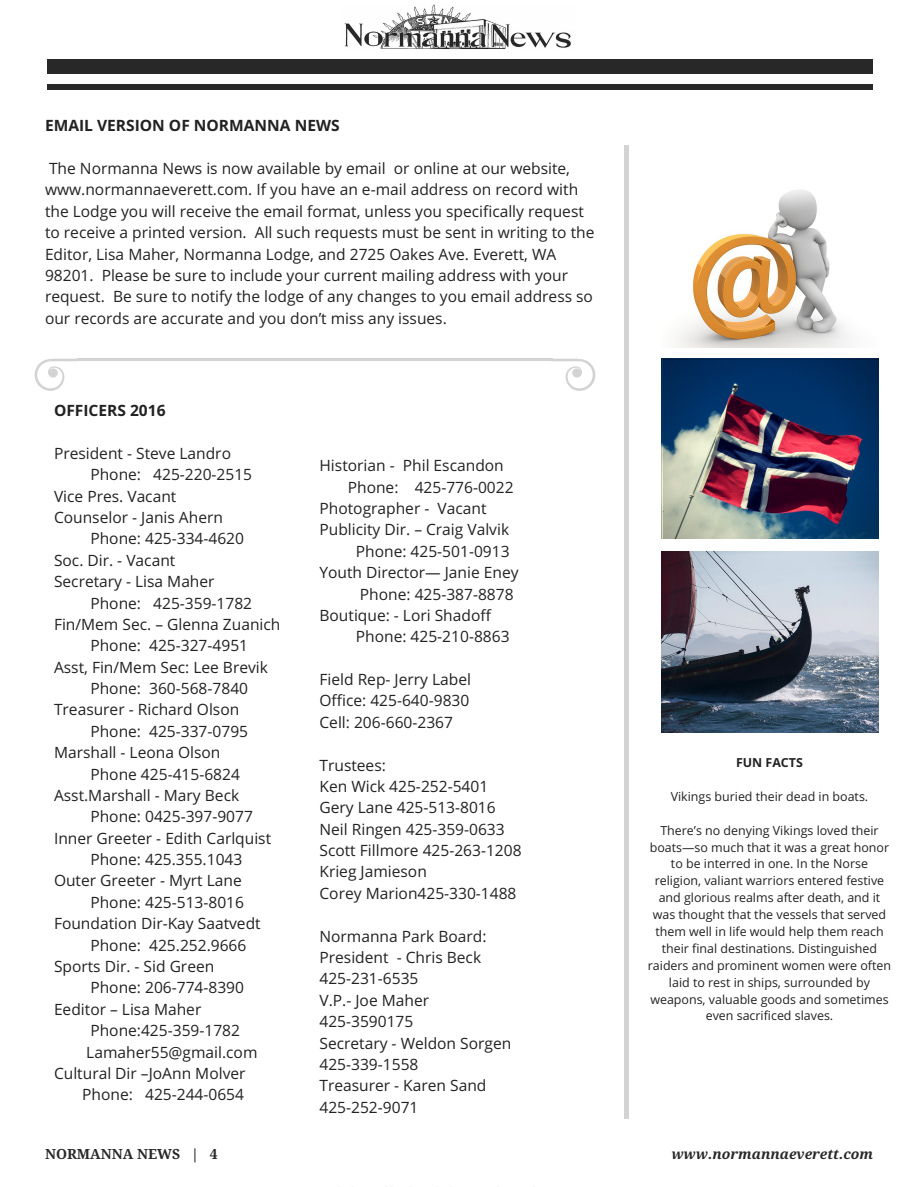
<style>
.page{position:relative;width:918px;height:1187px;background:#fff}
.page>*{position:absolute;margin:0;border:0;box-sizing:border-box;transform-origin:0 0}
.t1{font:15.6px/21.3px "Open Sans";color:#222}
.t2{font:700 15.6px "Open Sans";color:#222}
.t3{font:italic 700 13.95px "Droid Serif";color:#282828}
.t4{font:700 13.95px "Droid Serif";color:#282828}
.t5{font:12.45px/16.8px "Open Sans";color:#222;text-align:center}
.t6{font:700 12.45px "Open Sans";color:#222}
</style>
<div class="page">
<div style="left:624px;top:145px;width:5px;height:974px;background:#d3d3d3"></div>
<div style="left:47px;top:84px;width:826px;height:5px;background:#282828"></div>
<div style="left:47px;top:59px;width:826px;height:14px;background:#282828"></div>
<img style="left:676px;top:190px;width:172px;height:157px">
<img style="left:662px;top:358px;width:217px;height:180px">
<img style="left:662px;top:551px;width:217px;height:181px">
<hr style="left:77px;top:359px;width:475px;height:2px;background:#d3d3d3">
<svg style="left:35px;top:359px;width:43px;height:32px"></svg>
<svg style="left:552px;top:359px;width:43px;height:32px"></svg>
<img style="left:344px;top:4px;width:227px;height:45px">
<p class="t2" style="left:45px;top:115px;width:296px">EMAIL VERSION OF NORMANNA NEWS</p>
<p class="t1" style="left:45px;top:157px;width:551px">The Normanna News is now available by email or online at our website, www.normannaeverett.com. If you have an e-mail address on record with the Lodge you will receive the email format, unless you specifically request to receive a printed version. All such requests must be sent in writing to the Editor, Lisa Maher, Normanna Lodge, and 2725 Oakes Ave. Everett, WA 98201. Please be sure to include your current mailing address with your request. Be sure to notify the lodge of any changes to you email address so our records are accurate and you don’t miss any issues.</p>
<p class="t2" style="left:54px;top:399px;width:113px">OFFICERS 2016</p>
<p class="t1" style="left:54px;top:442px;width:179px">President - Steve Landro</p>
<p class="t1" style="left:90px;top:463px;width:163px">Phone: 425-220-2515</p>
<p class="t1" style="left:54px;top:485px;width:124px">Vice Pres. Vacant</p>
<p class="t1" style="left:54px;top:506px;width:170px">Counselor - Janis Ahern</p>
<p class="t1" style="left:90px;top:527px;width:155px">Phone: 425-334-4620</p>
<p class="t1" style="left:54px;top:549px;width:123px">Soc. Dir. - Vacant</p>
<p class="t1" style="left:54px;top:570px;width:162px">Secretary - Lisa Maher</p>
<p class="t1" style="left:90px;top:592px;width:163px">Phone: 425-359-1782</p>
<p class="t1" style="left:54px;top:613px;width:228px">Fin/Mem Sec. – Glenna Zuanich</p>
<p class="t1" style="left:90px;top:634px;width:159px">Phone: 425-327-4951</p>
<p class="t1" style="left:54px;top:656px;width:216px">Asst, Fin/Mem Sec: Lee Brevik</p>
<p class="t1" style="left:90px;top:677px;width:159px">Phone: 360-568-7840</p>
<p class="t1" style="left:54px;top:698px;width:187px">Treasurer - Richard Olson</p>
<p class="t1" style="left:90px;top:720px;width:159px">Phone: 425-337-0795</p>
<p class="t1" style="left:54px;top:741px;width:168px">Marshall - Leona Olson</p>
<p class="t1" style="left:90px;top:763px;width:151px">Phone 425-415-6824</p>
<p class="t1" style="left:54px;top:784px;width:187px">Asst.Marshall - Mary Beck</p>
<p class="t1" style="left:90px;top:805px;width:164px">Phone: 0425-397-9077</p>
<p class="t1" style="left:54px;top:827px;width:219px">Inner Greeter - Edith Carlquist</p>
<p class="t1" style="left:90px;top:848px;width:153px">Phone: 425.355.1043</p>
<p class="t1" style="left:54px;top:869px;width:189px">Outer Greeter - Myrt Lane</p>
<p class="t1" style="left:90px;top:891px;width:155px">Phone: 425-513-8016</p>
<p class="t1" style="left:54px;top:912px;width:208px">Foundation Dir-Kay Saatvedt</p>
<p class="t1" style="left:90px;top:934px;width:158px">Phone: 425.252.9666</p>
<p class="t1" style="left:54px;top:955px;width:162px">Sports Dir. - Sid Green</p>
<p class="t1" style="left:90px;top:976px;width:155px">Phone: 206-774-8390</p>
<p class="t1" style="left:54px;top:998px;width:149px">Eeditor – Lisa Maher</p>
<p class="t1" style="left:90px;top:1019px;width:151px">Phone:425-359-1782</p>
<p class="t1" style="left:86px;top:1040px;width:173px">Lamaher55@gmail.com</p>
<p class="t1" style="left:54px;top:1062px;width:193px">Cultural Dir –JoAnn Molver</p>
<p class="t1" style="left:82px;top:1083px;width:163px">Phone: 425-244-0654</p>
<p class="t1" style="left:320px;top:454px;width:186px">Historian - Phil Escandon</p>
<p class="t1" style="left:348px;top:476px;width:167px">Phone: 425-776-0022</p>
<p class="t1" style="left:320px;top:497px;width:169px">Photographer - Vacant</p>
<p class="t1" style="left:320px;top:518px;width:191px">Publicity Dir. – Craig Valvik</p>
<p class="t1" style="left:356px;top:540px;width:155px">Phone: 425-501-0913</p>
<p class="t1" style="left:320px;top:561px;width:201px">Youth Director— Janie Eney</p>
<p class="t1" style="left:360px;top:583px;width:155px">Phone: 425-387-8878</p>
<p class="t1" style="left:320px;top:604px;width:173px">Boutique: - Lori Shadoff</p>
<p class="t1" style="left:356px;top:625px;width:155px">Phone: 425-210-8863</p>
<p class="t1" style="left:320px;top:668px;width:153px;text-align:justify">Field Rep- Jerry Label Office: 425-640-9830<br>Cell: 206-660-2367</p>
<p class="t1" style="left:320px;top:754px;width:204px">Trustees:<br>Ken Wick 425-252-5401<br>Gery Lane 425-513-8016<br>Neil Ringen 425-359-0633<br>Scott Fillmore 425-263-1208<br>Krieg Jamieson<br>Corey Marion425-330-1488</p>
<p class="t1" style="left:320px;top:925px;width:193px">Normanna Park Board:<br>President - Chris Beck<br>425-231-6535<br>V.P.- Joe Maher<br>425-3590175<br>Secretary - Weldon Sorgen<br>425-339-1558<br>Treasurer - Karen Sand<br>425-252-9071</p>
<p class="t6" style="left:736px;top:754px;width:68px">FUN FACTS</p>
<p class="t5" style="left:671px;top:787px;width:199px">Vikings buried their dead in boats.</p>
<p class="t5" style="left:648px;top:821px;width:245px">There’s no denying Vikings loved their boats—so much that it was a great honor to be interred in one. In the Norse religion, valiant warriors entered festive and glorious realms after death, and it was thought that the vessels that served them well in life would help them reach their final destinations. Distinguished raiders and prominent women were often laid to rest in ships, surrounded by weapons, valuable goods and sometimes even sacrificed slaves.</p>
<p class="t4" style="left:45px;top:1145px;width:174px">NORMANNA NEWS | 4</p>
<p class="t3" style="left:671px;top:1145px;width:203px">www.normannaeverett.com</p>
</div>
